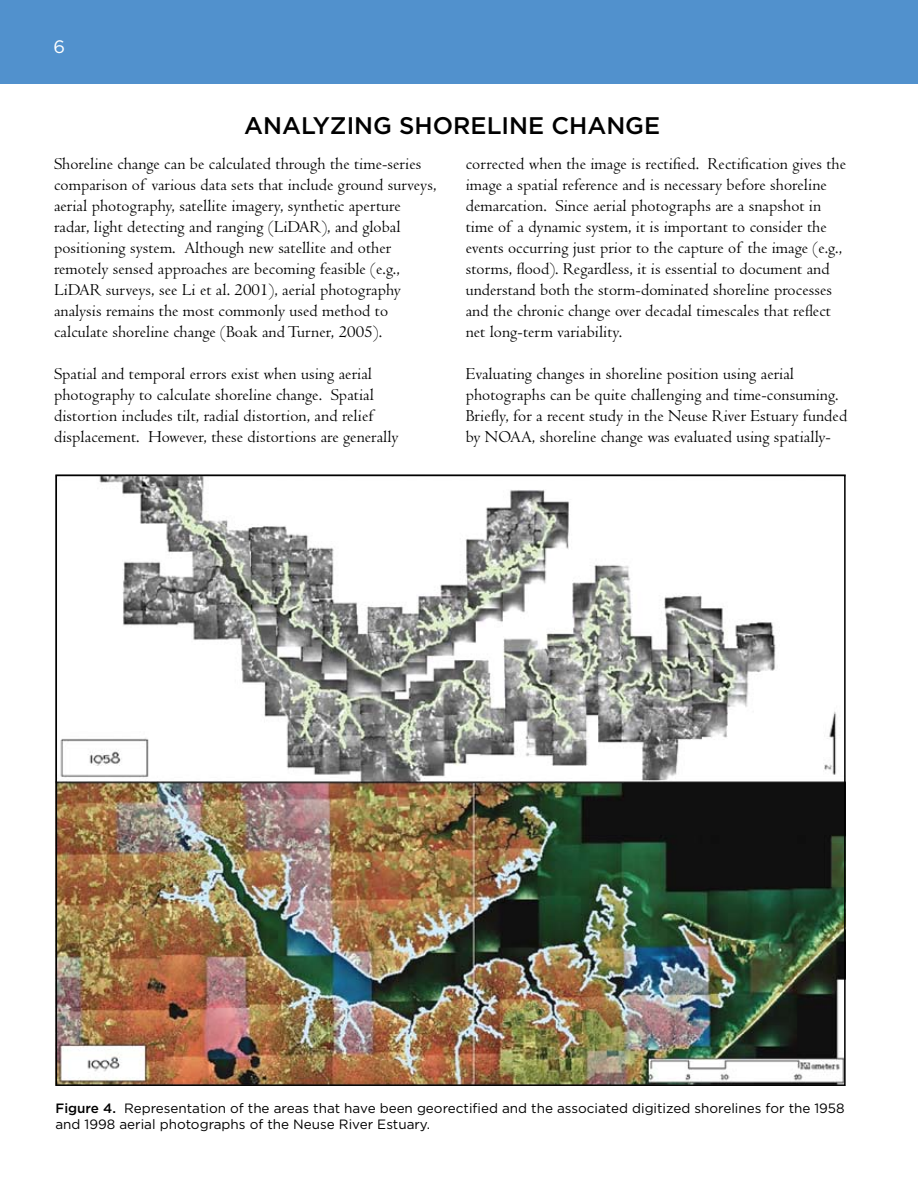
<style>
.page{position:relative;width:918px;height:1188px;background:#fff}
.page>*{position:absolute;margin:0;border:0;box-sizing:border-box;transform-origin:0 0}
.t1{font:500 24px "Gotham";color:#000}
.t2{font:18px "Gotham";color:#fff}
.t3{font:17.25px/21px "Centaur MT Std";letter-spacing:.005em;color:#000}
.t4{font:13.5px/16.2px "Gotham";color:#000}
.s1{font-weight:500}
</style>
<div class="page">
<div style="left:0;top:0;width:918px;height:84px;background:#5191cd"></div>
<img style="left:58px;top:478px;width:785px;height:605px">
<p class="t2" style="left:53px;top:37px;width:13px">6</p>
<h1 class="t1" style="left:244px;top:112px;width:417px">ANALYZING SHORELINE CHANGE</h1>
<p class="t3" style="left:54px;top:154px;width:384px">Shoreline change can be calculated through the time-series comparison of various data sets that include ground surveys, aerial photography, satellite imagery, synthetic aperture radar, light detecting and ranging (LiDAR), and global positioning system. Although new satellite and other remotely sensed approaches are becoming feasible (e.g., LiDAR surveys, see Li et al. 2001), aerial photography analysis remains the most commonly used method to calculate shoreline change (Boak and Turner, 2005).</p>
<p class="t3" style="left:54px;top:364px;width:346px">Spatial and temporal errors exist when using aerial photography to calculate shoreline change. Spatial distortion includes tilt, radial distortion, and relief displacement. However, these distortions are generally</p>
<p class="t3" style="left:466px;top:154px;width:382px">corrected when the image is rectified. Rectification gives the image a spatial reference and is necessary before shoreline demarcation. Since aerial photographs are a snapshot in time of a dynamic system, it is important to consider the events occurring just prior to the capture of the image (e.g., storms, flood). Regardless, it is essential to document and understand both the storm-dominated shoreline processes and the chronic change over decadal timescales that reflect net long-term variability.</p>
<p class="t3" style="left:466px;top:364px;width:383px">Evaluating changes in shoreline position using aerial photographs can be quite challenging and time-consuming.<br>Briefly, for a recent study in the Neuse River Estuary funded by NOAA, shoreline change was evaluated using spatially-</p>
<p class="t4" style="left:56px;top:1099px;width:791px"><span class="s1">Figure 4.</span> Representation of the areas that have been georectified and the associated digitized shorelines for the 1958 and 1998 aerial photographs of the Neuse River Estuary.</p>
</div>
